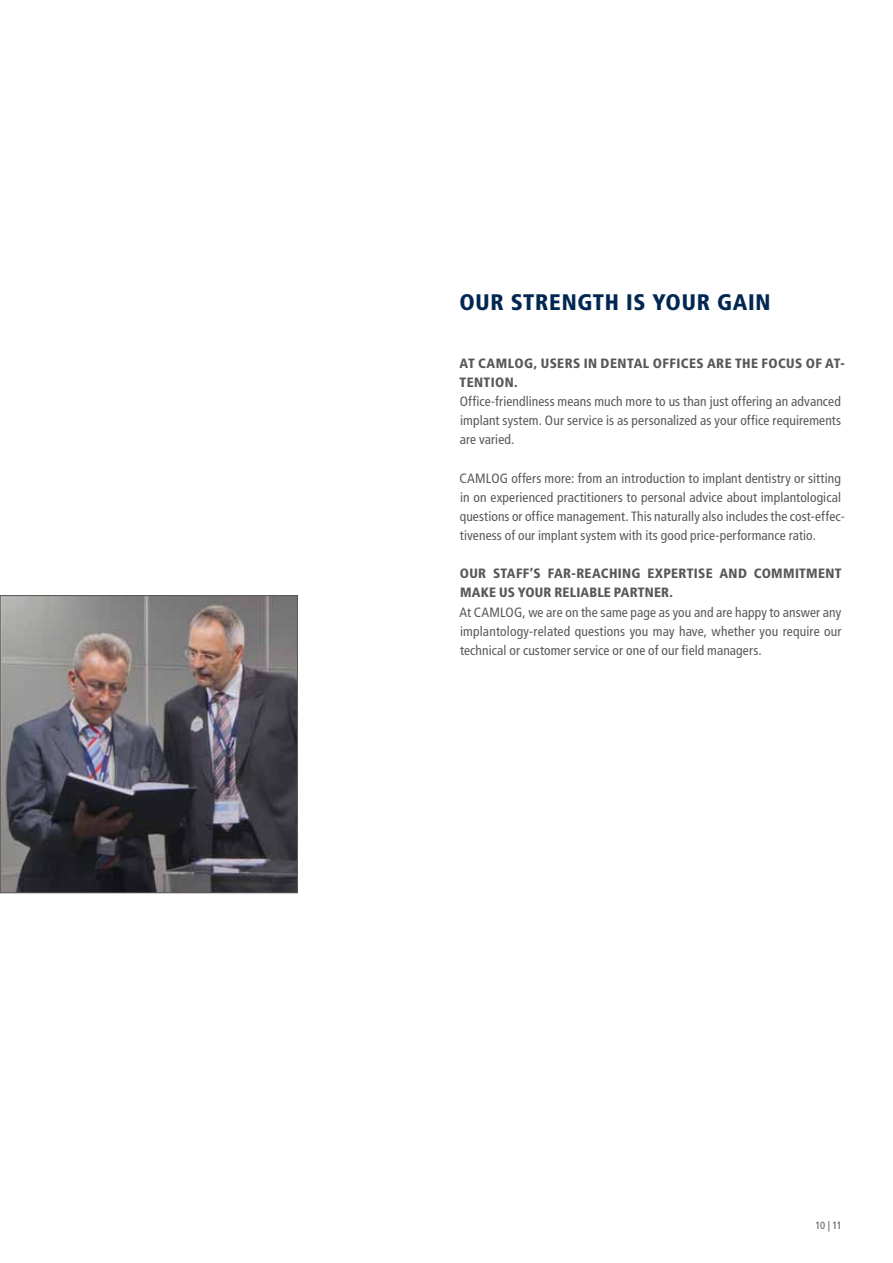
<style>
.page{position:relative;width:893px;height:1263px;background:#fff}
.page>*{position:absolute;margin:0;border:0;box-sizing:border-box;transform-origin:0 0}
.t1{font:900 condensed 22.5px "Frutiger LT Std";letter-spacing:.03em;color:#002752}
.t2{font:condensed 13.5px/19.2px "Frutiger LT Std";letter-spacing:.01em;color:#58585a;text-align:justify}
.t3{font:900 condensed 13.5px "Frutiger LT Std";letter-spacing:.025em;color:#58585a}
.t4{font:condensed 10.5px "Frutiger LT Std";color:#58585a}
</style>
<div class="page">
<img style="left:2px;top:597px;width:294px;height:294px">
<div style="left:0;top:595px;width:298px;height:298px;border:1px solid #58585a"></div>
<h1 class="t1" style="left:459px;top:289px;width:313px">OUR STRENGTH IS YOUR GAIN</h1>
<p class="t3" style="left:459px;top:355px;width:38px">AT CAML</p>
<p class="t3" style="left:515px;top:355px;width:35px">OG, USERS</p>
<p class="t3" style="left:584px;top:355px;width:26px">IN DENT</p>
<p class="t3" style="left:634px;top:355px;width:28px">AL OFFICES</p>
<p class="t3" style="left:707px;top:355px;width:37px">ARE THE</p>
<p class="t3" style="left:761px;top:355px;width:9px">FOCUS</p>
<p class="t3" style="left:806px;top:355px;width:41px">OF AT-</p>
<p class="t3" style="left:460px;top:374px;width:9px">TENTION</p>
<p class="t3" style="left:514px;top:374px;width:5px">.</p>
<p class="t2" style="left:460px;top:392px;width:383px">Office-friendliness means much more to us than just offering an advanced implant system. Our service is as personalized as your office requirements are varied.</p>
<p class="t2" style="left:460px;top:468px;width:387px;text-align:left">CAMLOG offers more: from an introduction to implant dentistry or sitting in on experienced practitioners to personal advice about implantological questions or office management. This naturally also includes the cost-effec&shy;tiveness of our implant system with its good price-performance ratio.</p>
<p class="t3" style="left:460px;top:565px;width:150px">OUR STAFF’S FAR-REACHIN</p>
<p class="t3" style="left:631px;top:565px;width:24px">G EXPERTISE</p>
<p class="t3" style="left:719px;top:565px;width:108px">AND COMMITMENT</p>
<p class="t3" style="left:460px;top:585px;width:67px">MAKE US YOUR</p>
<p class="t3" style="left:554px;top:585px;width:84px">RELIABLE PARTNER</p>
<p class="t3" style="left:670px;top:585px;width:5px">.</p>
<p class="t2" style="left:459px;top:602px;width:384px">At CAMLOG, we are on the same page as you and are happy to answer any implantology-related questions you may have, whether you require our technical or customer service or one of our field managers.</p>
<p class="t4" style="left:815px;top:1219px;width:28px">10 | 11</p>
</div>
